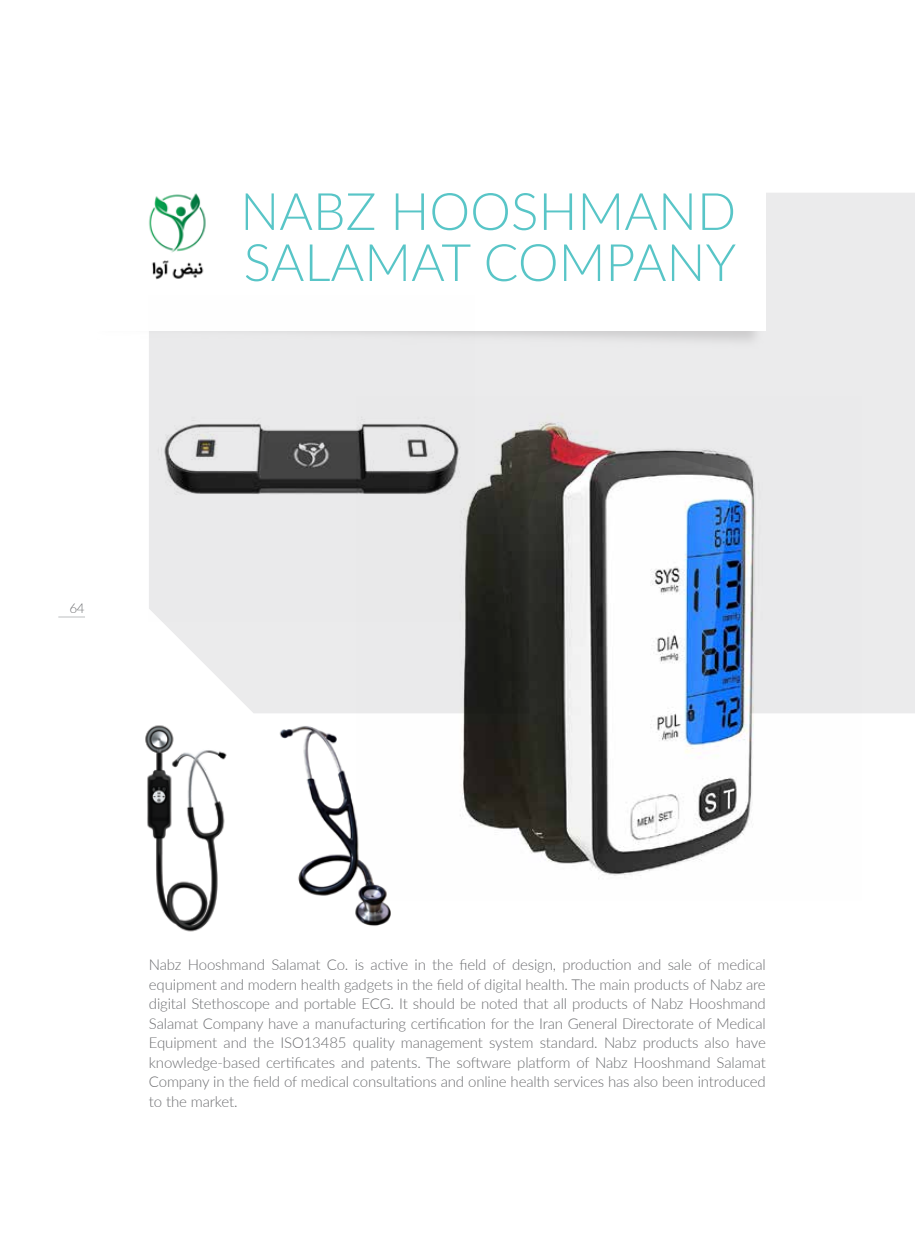
<style>
.page{position:relative;width:915px;height:1234px;background:#fff}
.page>*{position:absolute;margin:0;border:0;box-sizing:border-box;transform-origin:0 0}
.t1{font:300 51.6px/51px "Lato";color:#58c5c7}
.t2{font:300 15px/19.5px "Lato";letter-spacing:-.01em;color:#6d6e71;text-align:justify}
.t3{font:300 13.5px "Lato";color:#6d6e71}
</style>
<div class="page">
<svg style="left:58px;top:616px;width:27px;height:1px"></svg>
<div style="left:162px;top:193px;width:752px;height:520px;background:#ebebec"></div>
<img style="left:474px;top:211px;width:295px;height:141px">
<div style="left:73px;top:50px;width:692px;height:280px;background:#fff"></div>
<img style="left:149px;top:193px;width:57px;height:87px">
<img style="left:149px;top:330px;width:325px;height:291px">
<img style="left:145px;top:705px;width:163px;height:227px">
<img style="left:232px;top:713px;width:159px;height:219px">
<img style="left:357px;top:396px;width:504px;height:504px">
<p class="t3" style="left:69px;top:598px;width:17px">64</p>
<h1 class="t1" style="left:240px;top:184px;width:497px">NABZ HOOSHMAND<br>SALAMAT COMPANY</h1>
<p class="t2" style="left:149px;top:954px;width:618px">Nabz Hooshmand Salamat Co. is active in the field of design, production and sale of medical equipment and modern health gadgets in the field of digital health. The main products of Nabz are digital Stethoscope and portable ECG. It should be noted that all products of Nabz Hooshmand Salamat Company have a manufacturing certification for the Iran General Directorate of Medical Equipment and the ISO13485 quality management system standard. Nabz products also have knowledge-based certificates and patents. The software platform of Nabz Hooshmand Salamat Company in the field of medical consultations and online health services has also been introduced to the market.</p>
</div>
